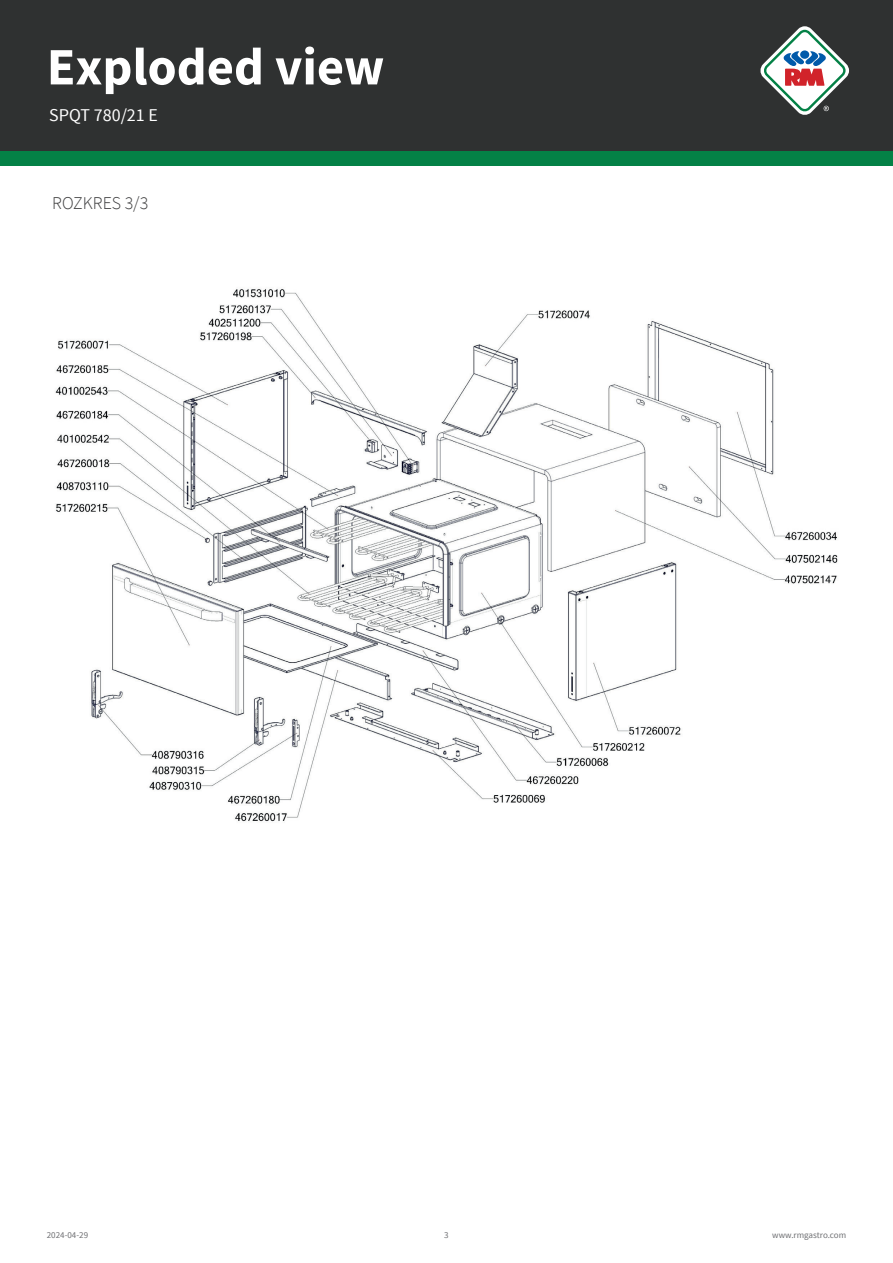
<style>
.page{position:relative;width:893px;height:1263px;background:#fff}
.page>*{position:absolute;margin:0;border:0;box-sizing:border-box;transform-origin:0 0}
.t1{font:700 52.5px "Source Sans Pro";color:#fff}
.t2{font:18px "Source Sans Pro";color:#fff}
.t3{font:300 18px "Source Sans Pro";color:#3e3e3f}
.t4{font:9px "Source Sans Pro";color:#6f7073}
</style>
<div class="page">
<div style="left:0;top:0;width:893px;height:166px;background:#048146"></div>
<div style="left:0;top:0;width:893px;height:151px;background:#2f3131"></div>
<svg style="left:760px;top:26px;width:89px;height:89px"></svg>
<img style="left:55px;top:289px;width:783px;height:533px">
<div style="left:0;top:265px;width:151px;height:54px;background:#fff"></div>
<h1 class="t1" style="left:47px;top:33px;width:339px">Exploded view</h1>
<h2 class="t2" style="left:49px;top:104px;width:110px">SPQT 780/21 E</h2>
<h2 class="t3" style="left:52px;top:193px;width:98px">ROZKRES 3/3</h2>
<p class="t4" style="left:47px;top:1229px;width:43px">2024-04-29</p>
<p class="t4" style="left:444px;top:1229px;width:6px">3</p>
<p class="t4" style="left:772px;top:1229px;width:75px">www.rmgastro.com</p>
</div>
